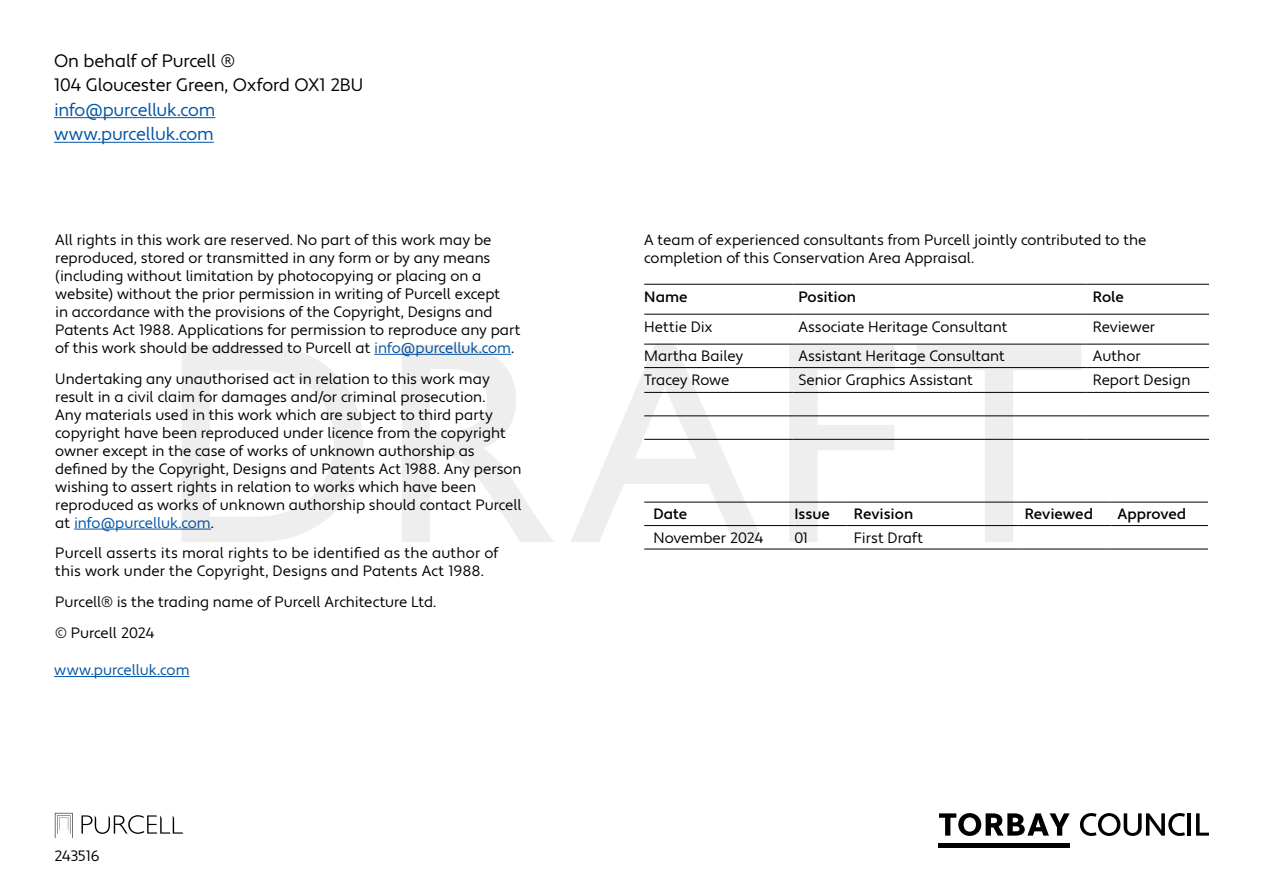
<style>
.page{position:relative;width:1263px;height:893px;background:#fff}
.page>*{position:absolute;margin:0;border:0;box-sizing:border-box;transform-origin:0 0}
.t1{font:18px/24.6px "Apertura";letter-spacing:-.01em;color:#000}
.t2{font:18px/24.6px "Apertura";letter-spacing:-.01em;color:#0054a6}
.t3{font:15px/18px "Apertura";letter-spacing:-.005em;color:#000}
.t4{font:500 15px "Apertura";letter-spacing:-.005em;color:#000}
.t5{font:15px "Apertura";color:#0054a6}
.s1{color:#0054a6}
</style>
<div class="page">
<hr style="left:644px;top:284px;width:148px;height:1px;background:#000">
<hr style="left:644px;top:314px;width:148px;height:1px;background:#000">
<hr style="left:792px;top:284px;width:295px;height:1px;background:#000">
<hr style="left:1087px;top:284px;width:122px;height:1px;background:#000">
<hr style="left:792px;top:314px;width:295px;height:1px;background:#000">
<hr style="left:1087px;top:314px;width:122px;height:1px;background:#000">
<hr style="left:792px;top:344px;width:295px;height:1px;background:#000">
<hr style="left:1087px;top:344px;width:122px;height:1px;background:#000">
<hr style="left:792px;top:367px;width:295px;height:1px;background:#000">
<hr style="left:1087px;top:367px;width:122px;height:1px;background:#000">
<hr style="left:792px;top:392px;width:295px;height:1px;background:#000">
<hr style="left:1087px;top:392px;width:122px;height:1px;background:#000">
<hr style="left:792px;top:416px;width:295px;height:1px;background:#000">
<hr style="left:1087px;top:416px;width:122px;height:1px;background:#000">
<hr style="left:792px;top:439px;width:295px;height:1px;background:#000">
<hr style="left:1087px;top:439px;width:122px;height:1px;background:#000">
<hr style="left:1019px;top:502px;width:92px;height:1px;background:#000">
<hr style="left:1111px;top:502px;width:97px;height:1px;background:#000">
<hr style="left:1019px;top:525px;width:92px;height:1px;background:#000">
<hr style="left:1111px;top:525px;width:97px;height:1px;background:#000">
<hr style="left:644px;top:549px;width:150px;height:1px;background:#000">
<hr style="left:794px;top:549px;width:54px;height:1px;background:#000">
<hr style="left:848px;top:549px;width:171px;height:1px;background:#000">
<hr style="left:1019px;top:549px;width:92px;height:1px;background:#000">
<hr style="left:1111px;top:549px;width:97px;height:1px;background:#000">
<svg style="left:939px;top:813px;width:131px;height:23px"></svg>
<svg style="left:1080px;top:813px;width:105px;height:23px"></svg>
<hr style="left:1188px;top:813px;width:3px;height:23px;background:#000">
<svg style="left:1196px;top:813px;width:13px;height:23px"></svg>
<hr style="left:938px;top:843px;width:132px;height:4px;background:#000">
<hr style="left:54px;top:676px;width:135px;height:1px;background:#0054a6">
<svg style="left:82px;top:815px;width:101px;height:19px"></svg>
<svg style="left:55px;top:813px;width:18px;height:25px"></svg>
<hr style="left:74px;top:529px;width:137px;height:1px;background:#0054a6">
<hr style="left:54px;top:117px;width:161px;height:1px;background:#0054a6">
<hr style="left:54px;top:142px;width:160px;height:1px;background:#0054a6">
<svg style="left:182px;top:344px;width:899px;height:198px"></svg>
<p class="t1" style="left:54px;top:49px;width:311px">On behalf of Purcell ®<br>104 Gloucester Green, Oxford OX1 2BU</p>
<p class="t2" style="left:54px;top:98px;width:163px">info@purcelluk.com www.purcelluk.com</p>
<p class="t3" style="left:55px;top:231px;width:467px">All rights in this work are reserved. No part of this work may be reproduced, stored or transmitted in any form or by any means (including without limitation by photocopying or placing on a website) without the prior permission in writing of Purcell except<br>in accordance with the provisions of the Copyright, Designs and Patents Act 1988. Applications for permission to reproduce any part of this work should be addressed to Purcell at <span class="s1">info@purcelluk.com</span>.</p>
<p class="t3" style="left:55px;top:370px;width:468px">Undertaking any unauthorised act in relation to this work may result in a civil claim for damages and/or criminal prosecution.<br>Any materials used in this work which are subject to third party copyright have been reproduced under licence from the copyright owner except in the case of works of unknown authorship as defined by the Copyright, Designs and Patents Act 1988. Any person wishing to assert rights in relation to works which have been reproduced as works of unknown authorship should contact Purcell at <span class="s1">info@purcelluk.com</span>.</p>
<p class="t3" style="left:55px;top:545px;width:444px">Purcell asserts its moral rights to be identified as the author of this work under the Copyright, Designs and Patents Act 1988.</p>
<p class="t3" style="left:55px;top:587px;width:383px;line-height:30.8px">Purcell® is the trading name of Purcell Architecture Ltd. © Purcell 2024</p>
<p class="t5" style="left:54px;top:661px;width:137px">www.purcelluk.com</p>
<p class="t3" style="left:54px;top:848px;width:47px">243516</p>
<p class="t3" style="left:644px;top:231px;width:504px">A team of experienced consultants from Purcell jointly contributed to the completion of this Conservation Area Appraisal.</p>
<p class="t4" style="left:644px;top:287px;width:45px">Name</p>
<p class="t4" style="left:798px;top:287px;width:59px">Position</p>
<p class="t4" style="left:1093px;top:287px;width:33px">Role</p>
<p class="t3" style="left:644px;top:318px;width:70px">Hettie Dix</p>
<p class="t3" style="left:798px;top:318px;width:211px">Associate Heritage Consultant</p>
<p class="t3" style="left:1093px;top:318px;width:64px">Reviewer</p>
<p class="t3" style="left:644px;top:348px;width:101px">Martha Bailey</p>
<p class="t3" style="left:798px;top:348px;width:208px">Assistant Heritage Consultant</p>
<p class="t3" style="left:1093px;top:348px;width:49px">Author</p>
<p class="t3" style="left:644px;top:371px;width:87px">Tracey Rowe</p>
<p class="t3" style="left:798px;top:371px;width:176px">Senior Graphics Assistant</p>
<p class="t3" style="left:1093px;top:371px;width:99px">Report Design</p>
<p class="t4" style="left:653px;top:505px;width:35px">Date</p>
<p class="t4" style="left:794px;top:505px;width:37px">Issue</p>
<p class="t4" style="left:854px;top:505px;width:61px">Revision</p>
<p class="t4" style="left:1025px;top:505px;width:70px">Reviewed</p>
<p class="t4" style="left:1117px;top:505px;width:70px">Approved</p>
<p class="t3" style="left:653px;top:529px;width:111px">November 2024</p>
<p class="t3" style="left:794px;top:529px;width:15px">01</p>
<p class="t3" style="left:854px;top:529px;width:71px">First Draft</p>
</div>
